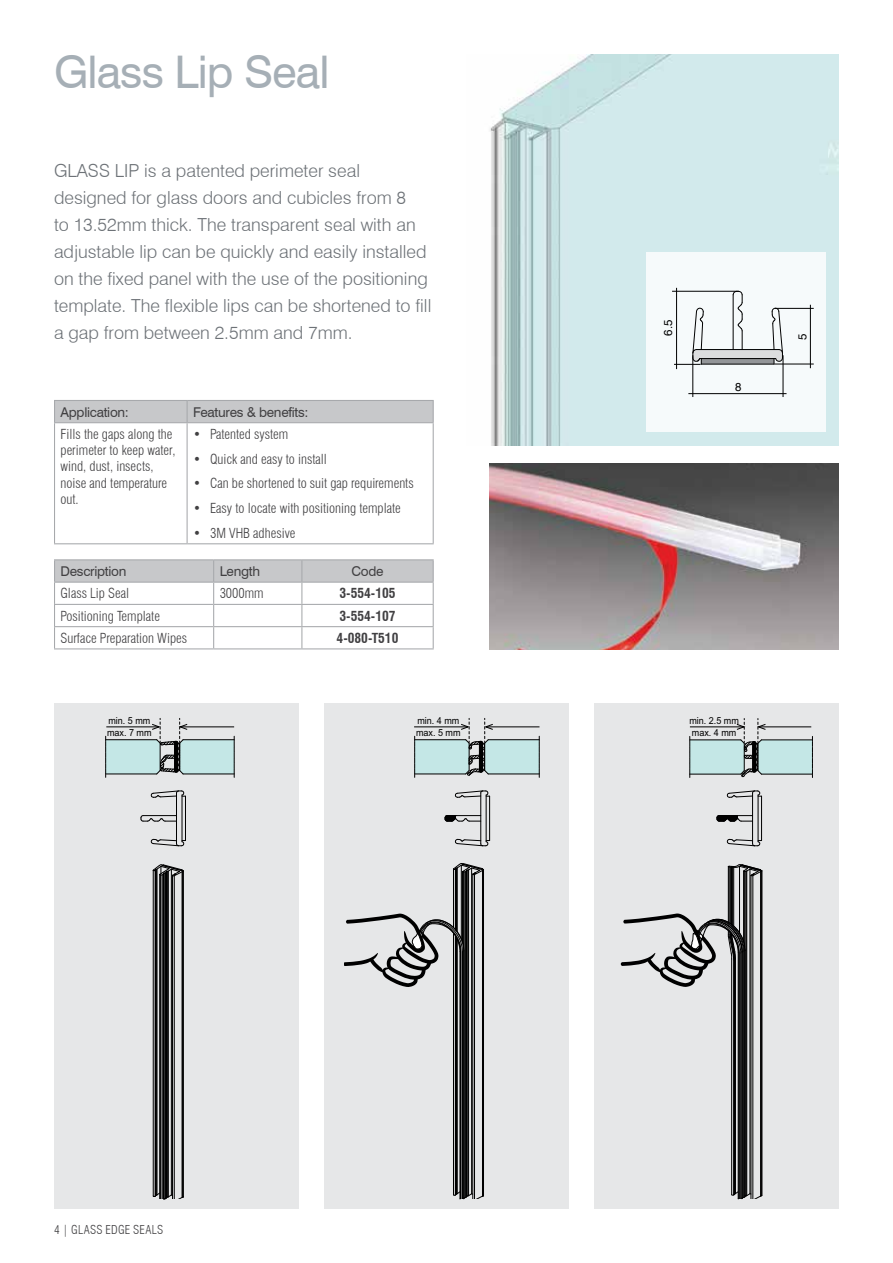
<style>
.page{position:relative;width:893px;height:1263px;background:#fff}
.page>*{position:absolute;margin:0;border:0;box-sizing:border-box;transform-origin:0 0}
.t1{font:45px "Swiss 721 BT";letter-spacing:-.02em;color:#a6afb6}
.t2{font:300 18px/27px "Swiss 721 BT";color:#6d7277}
.t3{font:300 condensed 13.5px/16.2px "Swiss 721 BT";color:#414042}
.t4{font:13.5px "Swiss 721 BT";letter-spacing:-.02em;color:#414042}
.t5{font:700 condensed 13.5px "Swiss 721 BT";color:#414042}
.t6{font:300 condensed 12px "Swiss 721 BT";letter-spacing:.02em;color:#414042}
.t7{font:11.55px "Helvetica";color:#000}
.t8{font:9.6px/11.6px "Arial";color:#000;scale:.93 1}
</style>
<div class="page">
<div style="left:54px;top:400px;width:380px;height:22px;background:#c7c8ca"></div>
<hr style="left:54px;top:422px;width:133px;height:1px;background:#a7a9ac">
<hr style="left:54px;top:423px;width:1px;height:120px;background:#a7a9ac">
<hr style="left:187px;top:422px;width:247px;height:1px;background:#a7a9ac">
<hr style="left:187px;top:423px;width:1px;height:120px;background:#a7a9ac">
<hr style="left:433px;top:423px;width:1px;height:120px;background:#a7a9ac">
<hr style="left:54px;top:543px;width:133px;height:1px;background:#a7a9ac">
<hr style="left:187px;top:543px;width:247px;height:1px;background:#a7a9ac">
<hr style="left:54px;top:648px;width:160px;height:1px;background:#a7a9ac">
<hr style="left:214px;top:648px;width:88px;height:1px;background:#a7a9ac">
<hr style="left:302px;top:648px;width:132px;height:1px;background:#a7a9ac">
<hr style="left:54px;top:559px;width:160px;height:1px;background:#a7a9ac">
<hr style="left:214px;top:559px;width:88px;height:1px;background:#a7a9ac">
<hr style="left:302px;top:559px;width:132px;height:1px;background:#a7a9ac">
<svg style="left:54px;top:560px;width:380px;height:88px"></svg>
<hr style="left:302px;top:582px;width:132px;height:1px;background:#a7a9ac">
<img style="left:490px;top:54px;width:349px;height:391px">
<img style="left:489px;top:463px;width:350px;height:186px">
<div style="left:54px;top:703px;width:245px;height:506px;background:#e6e7e8"></div>
<div style="left:324px;top:703px;width:245px;height:506px;background:#e6e7e8"></div>
<div style="left:594px;top:703px;width:245px;height:506px;background:#e6e7e8"></div>
<svg style="left:141px;top:815px;width:35px;height:7px"></svg>
<hr style="left:182px;top:795px;width:1px;height:47px;background:#000">
<hr style="left:176px;top:793px;width:1px;height:51px;background:#000">
<svg style="left:151px;top:790px;width:34px;height:8px"></svg>
<hr style="left:185px;top:796px;width:1px;height:44px;background:#000">
<svg style="left:151px;top:839px;width:34px;height:7px"></svg>
<hr style="left:174px;top:876px;width:1px;height:322px;background:#000">
<hr style="left:161px;top:875px;width:1px;height:323px;background:#000">
<hr style="left:162px;top:875px;width:1px;height:323px;background:#000">
<hr style="left:160px;top:875px;width:1px;height:323px;background:#000">
<hr style="left:165px;top:873px;width:1px;height:325px;background:#000">
<hr style="left:171px;top:869px;width:1px;height:326px;background:#000">
<hr style="left:182px;top:871px;width:1px;height:326px;background:#000">
<hr style="left:167px;top:871px;width:1px;height:326px;background:#000">
<hr style="left:168px;top:871px;width:1px;height:326px;background:#000">
<hr style="left:156px;top:869px;width:1px;height:326px;background:#000">
<hr style="left:157px;top:869px;width:1px;height:326px;background:#000">
<svg style="left:153px;top:1192px;width:31px;height:8px"></svg>
<hr style="left:172px;top:875px;width:1px;height:323px;background:#000">
<hr style="left:159px;top:874px;width:1px;height:324px;background:#000">
<hr style="left:163px;top:874px;width:1px;height:324px;background:#000">
<hr style="left:166px;top:872px;width:1px;height:326px;background:#000">
<hr style="left:183px;top:871px;width:1px;height:325px;background:#000">
<hr style="left:153px;top:870px;width:1px;height:326px;background:#000">
<hr style="left:155px;top:870px;width:1px;height:325px;background:#000">
<svg style="left:153px;top:864px;width:31px;height:12px"></svg>
<svg style="left:105px;top:718px;width:130px;height:59px"></svg>
<hr style="left:486px;top:795px;width:1px;height:47px;background:#000">
<hr style="left:480px;top:793px;width:1px;height:51px;background:#000">
<svg style="left:455px;top:790px;width:35px;height:8px"></svg>
<hr style="left:489px;top:796px;width:1px;height:44px;background:#000">
<svg style="left:455px;top:839px;width:35px;height:7px"></svg>
<svg style="left:445px;top:815px;width:36px;height:7px"></svg>
<hr style="left:474px;top:874px;width:1px;height:324px;background:#000">
<hr style="left:463px;top:872px;width:1px;height:75px;background:#000">
<hr style="left:462px;top:872px;width:1px;height:70px;background:#000">
<hr style="left:464px;top:872px;width:1px;height:326px;background:#000">
<hr style="left:465px;top:872px;width:1px;height:325px;background:#000">
<hr style="left:471px;top:868px;width:1px;height:326px;background:#000">
<hr style="left:482px;top:870px;width:1px;height:326px;background:#000">
<hr style="left:468px;top:870px;width:1px;height:326px;background:#000">
<hr style="left:455px;top:869px;width:1px;height:60px;background:#000">
<hr style="left:461px;top:865px;width:1px;height:74px;background:#000">
<hr style="left:457px;top:868px;width:1px;height:64px;background:#000">
<hr style="left:472px;top:874px;width:1px;height:324px;background:#000">
<hr style="left:466px;top:871px;width:1px;height:326px;background:#000">
<hr style="left:483px;top:870px;width:1px;height:325px;background:#000">
<hr style="left:453px;top:869px;width:1px;height:58px;background:#000">
<hr style="left:456px;top:869px;width:1px;height:61px;background:#000">
<svg style="left:453px;top:863px;width:31px;height:12px"></svg>
<svg style="left:344px;top:914px;width:140px;height:285px"></svg>
<svg style="left:414px;top:718px;width:126px;height:59px"></svg>
<hr style="left:758px;top:795px;width:1px;height:47px;background:#000">
<hr style="left:752px;top:793px;width:1px;height:51px;background:#000">
<svg style="left:727px;top:790px;width:34px;height:8px"></svg>
<hr style="left:761px;top:796px;width:1px;height:44px;background:#000">
<svg style="left:727px;top:839px;width:34px;height:7px"></svg>
<svg style="left:717px;top:815px;width:35px;height:7px"></svg>
<hr style="left:753px;top:876px;width:1px;height:322px;background:#000">
<hr style="left:760px;top:872px;width:1px;height:324px;background:#000">
<hr style="left:750px;top:869px;width:1px;height:325px;background:#000">
<hr style="left:744px;top:871px;width:1px;height:76px;background:#000">
<hr style="left:743px;top:871px;width:1px;height:70px;background:#000">
<hr style="left:761px;top:871px;width:1px;height:324px;background:#000">
<hr style="left:745px;top:871px;width:1px;height:325px;background:#000">
<hr style="left:746px;top:871px;width:1px;height:324px;background:#000">
<hr style="left:739px;top:866px;width:1px;height:67px;background:#000">
<hr style="left:733px;top:867px;width:1px;height:59px;background:#000">
<hr style="left:729px;top:867px;width:1px;height:56px;background:#000">
<hr style="left:730px;top:867px;width:1px;height:57px;background:#000">
<hr style="left:732px;top:867px;width:1px;height:57px;background:#000">
<hr style="left:731px;top:867px;width:1px;height:57px;background:#000">
<hr style="left:751px;top:875px;width:1px;height:323px;background:#000">
<hr style="left:762px;top:871px;width:1px;height:324px;background:#000">
<hr style="left:728px;top:867px;width:1px;height:55px;background:#000">
<svg style="left:728px;top:864px;width:34px;height:12px"></svg>
<svg style="left:621px;top:913px;width:141px;height:286px"></svg>
<svg style="left:689px;top:718px;width:124px;height:59px"></svg>
<div style="left:646px;top:252px;width:180px;height:180px;background:#f6fafb"></div>
<hr style="left:693px;top:355px;width:1px;height:42px;background:#000">
<hr style="left:783px;top:355px;width:1px;height:42px;background:#000">
<hr style="left:672px;top:291px;width:67px;height:1px;background:#000">
<hr style="left:774px;top:364px;width:40px;height:1px;background:#000">
<hr style="left:775px;top:308px;width:39px;height:1px;background:#000">
<hr style="left:676px;top:288px;width:1px;height:81px;background:#000">
<hr style="left:810px;top:305px;width:1px;height:63px;background:#000">
<hr style="left:688px;top:393px;width:98px;height:1px;background:#000">
<svg style="left:674px;top:291px;width:109px;height:74px"></svg>
<h1 class="t1" style="left:54px;top:45px;width:277px">Glass Lip Seal</h1>
<p class="t2" style="left:54px;top:157px;width:379px">GLASS LIP is a patented perimeter seal designed for glass doors and cubicles from 8<br>to 13.52mm thick. The transparent seal with an adjustable lip can be quickly and easily installed on the fixed panel with the use of the positioning template. The flexible lips can be shortened to fill a gap from between 2.5mm and 7mm.</p>
<p class="t4" style="left:61px;top:404px;width:70px">Application:</p>
<p class="t4" style="left:193px;top:404px;width:117px">Features &amp; benefits:</p>
<p class="t3" style="left:61px;top:426px;width:116px">Fills the gaps along the perimeter to keep water, wind, dust, insects, noise and temperature out.</p>
<p class="t3" style="left:193px;top:426px;width:97px">• Patented system</p>
<p class="t3" style="left:193px;top:451px;width:135px">• Quick and easy to install</p>
<p class="t3" style="left:193px;top:475px;width:222px">• Can be shortened to suit gap requirements</p>
<p class="t3" style="left:193px;top:500px;width:209px">• Easy to locate with positioning template</p>
<p class="t3" style="left:193px;top:525px;width:104px">• 3M VHB adhesive</p>
<p class="t4" style="left:61px;top:563px;width:67px">Description</p>
<p class="t4" style="left:220px;top:563px;width:42px">Length</p>
<p class="t4" style="left:351px;top:563px;width:34px">Code</p>
<p class="t3" style="left:61px;top:585px;width:70px">Glass Lip Seal</p>
<p class="t3" style="left:220px;top:585px;width:46px">3000mm</p>
<p class="t5" style="left:339px;top:585px;width:58px">3-554-105</p>
<p class="t3" style="left:61px;top:608px;width:101px">Positioning Template</p>
<p class="t5" style="left:339px;top:608px;width:58px">3-554-107</p>
<p class="t3" style="left:61px;top:630px;width:128px">Surface Preparation Wipes</p>
<p class="t5" style="left:337px;top:630px;width:63px">4-080-T510</p>
<p class="t7" style="left:659px;top:336px;width:18px;rotate:-90deg">6.5</p>
<p class="t7" style="left:735px;top:378px;width:8px">8</p>
<p class="t8" style="left:107px;top:715px;width:49px">min. 5 mm max. 7 mm</p>
<p class="t8" style="left:416px;top:715px;width:49px">min. 4 mm max. 5 mm</p>
<p class="t8" style="left:689px;top:715px;width:55px">min. 2.5 mm max. 4 mm</p>
<p class="t7" style="left:793px;top:340px;width:8px;rotate:-90deg">5</p>
<p class="t6" style="left:54px;top:1223px;width:111px">4 | GLASS EDGE SEALS</p>
</div>
